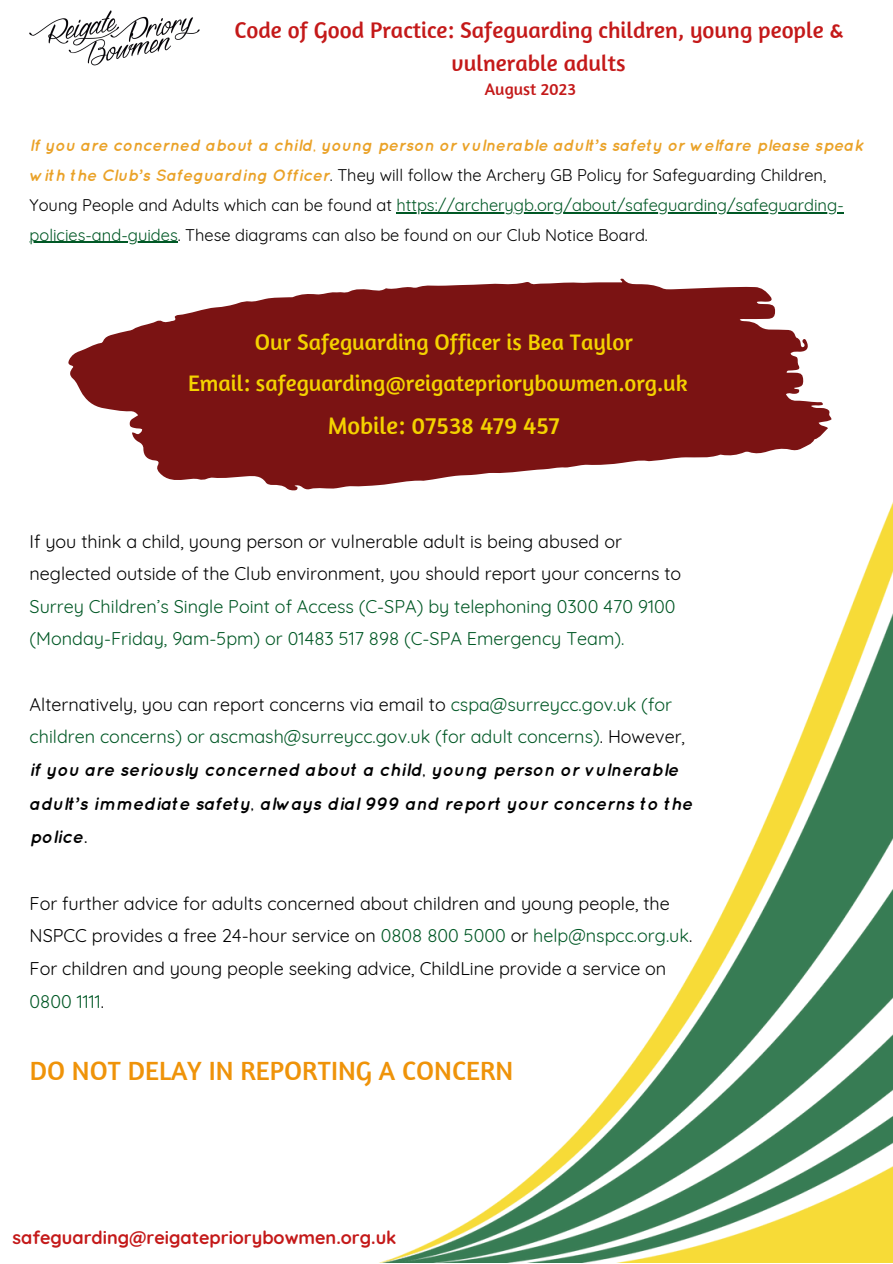
<style>
.page{position:relative;width:893px;height:1264px;background:#fff}
.page>*{position:absolute;margin:0;border:0;box-sizing:border-box;transform-origin:0 0}
.t1{font:27px "Amaranth";color:#ef9309}
.t2{font:24.45px "Amaranth";color:#f4d200}
.t3{font:23.1px/32.5px "Amaranth";color:#c41919;text-align:center}
.t4{font:22.95px "Amaranth";color:#f4d200}
.t5{font:18px/32.5px "Quicksand";color:#000}
.t6{font:italic 700 18px/33.2px "Quicksand";color:#000}
.t7{font:700 18px "Quicksand";color:#c41919}
.t8{font:17.1px "Amaranth";color:#c41919}
.t9{font:16.5px/30px "Quicksand";color:#000}
.s1{font-weight:700;font-style:italic;color:#eaa228}
.s2{color:#005825}
.s3{font-weight:400;font-style:normal}
.s4{font-weight:400;font-style:normal;color:#005825}
</style>
<div class="page">
<img style="left:30px;top:11px;width:169px;height:55px">
<img style="left:381px;top:504px;width:511px;height:758px">
<hr style="left:396px;top:212px;width:447px;height:1px;background:#005825">
<hr style="left:30px;top:242px;width:148px;height:1px;background:#005825">
<svg style="left:68px;top:278px;width:763px;height:212px;fill:#7b1313"></svg>
<p class="t3" style="left:234px;top:14px;width:610px">Code of Good Practice: Safeguarding children, young people &amp; vulnerable adults</p>
<p class="t8" style="left:485px;top:78px;width:92px">August 2023</p>
<p class="t9" style="left:30px;top:129px;width:835px"><span class="s1">If you are concerned about a child, young person or vulnerable adult’s safety or welfare please speak with the Club’s Safeguarding Officer</span>. They will follow the Archery GB Policy for Safeguarding Children, Young People and Adults which can be found at <span class="s2">https://archerygb.org/about/safeguarding/safeguarding&shy;policies-and-guides</span>. These diagrams can also be found on our Club Notice Board.</p>
<p class="t4" style="left:255px;top:327px;width:379px">Our Safeguarding Officer is Bea Taylor</p>
<p class="t4" style="left:188px;top:369px;width:501px">Email: safeguarding@reigatepriorybowmen.org.uk</p>
<p class="t2" style="left:327px;top:410px;width:234px">Mobile: 07538 479 457</p>
<p class="t5" style="left:30px;top:524px;width:653px">If you think a child, young person or vulnerable adult is being abused or neglected outside of the Club environment, you should report your concerns to <span class="s2">Surrey Children’s Single Point of Access (C-SPA) by telephoning 0300 470 9100 (Monday-Friday, 9am-5pm) or 01483 517 898 (C-SPA Emergency Team).</span></p>
<p class="t6" style="left:30px;top:687px;width:664px"><span class="s3">Alternatively, you can report concerns via email to</span> <span class="s4">cspa@surreycc.gov.uk (for children concerns) or ascmash@surreycc.gov.uk (for adult concerns)</span><span class="s3">. However, </span>if you are seriously concerned about a child, young person or vulnerable adult’s immediate safety, always dial 999 and report your concerns to the police.</p>
<p class="t5" style="left:30px;top:886px;width:664px">For further advice for adults concerned about children and young people, the NSPCC provides a free 24-hour service on <span class="s2">0808 800 5000</span> or <span class="s2">help@nspcc.org.uk</span>.<br>For children and young people seeking advice, ChildLine provide a service on <span class="s2">0800 1111</span>.</p>
<p class="t1" style="left:30px;top:1054px;width:485px">DO NOT DELAY IN REPORTING A CONCERN</p>
<p class="t7" style="left:13px;top:1225px;width:385px">safeguarding@reigatepriorybowmen.org.uk</p>
</div>
